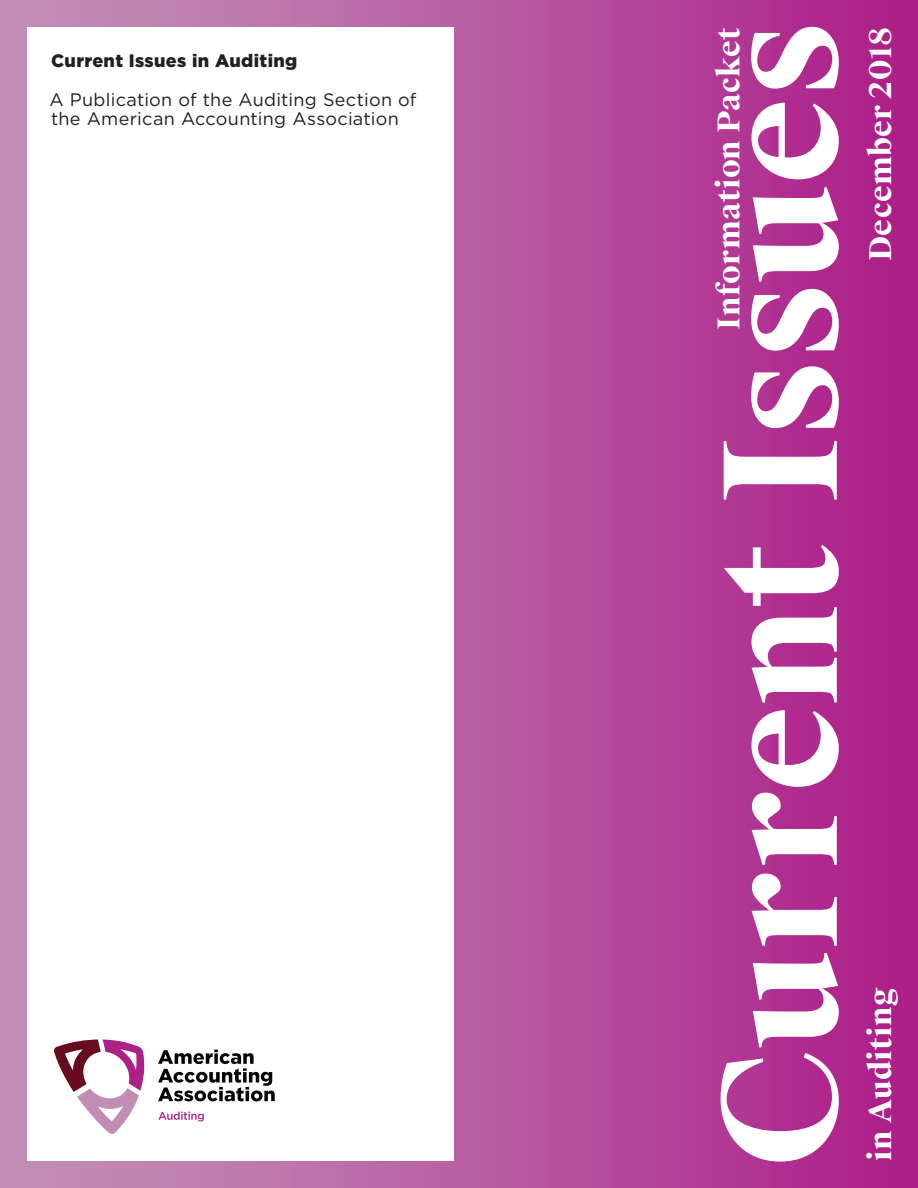
<style>
.page{position:relative;width:918px;height:1188px;background:#fff}
.page>*{position:absolute;margin:0;border:0;box-sizing:border-box;transform-origin:0 0}
.t1{font:700 30px "Suisse Works";letter-spacing:.005em;color:#fff}
.t2{font:18px/19.5px "Gotham";letter-spacing:.015em;color:#231f20}
.t3{font:900 18px "Gotham";letter-spacing:.02em;color:#231f20}
</style>
<div class="page">
<div style="left:0;top:0;width:918px;height:1188px;background:linear-gradient(to right,#c398ba,#ad218a)"></div>
<div style="left:27px;top:27px;width:427px;height:1134px;background:#fff"></div>
<svg style="left:721px;top:27px;width:118px;height:1135px"></svg>
<svg style="left:158px;top:1050px;width:117px;height:51px"></svg>
<svg style="left:158px;top:1112px;width:46px;height:10px"></svg>
<svg style="left:54px;top:1039px;width:90px;height:95px"></svg>
<p class="t3" style="left:51px;top:48px;width:248px">Current Issues in Auditing</p>
<p class="t2" style="left:50px;top:89px;width:369px">A Publication of the Auditing Section of the American Accounting Association</p>
<h1 class="t1" style="left:710px;top:330px;width:305px;rotate:-90deg">Information Packet</h1>
<h1 class="t1" style="left:862px;top:261px;width:236px;rotate:-90deg">December 2018</h1>
<h1 class="t1" style="left:862px;top:1161px;width:176px;rotate:-90deg">in Auditing</h1>
</div>
